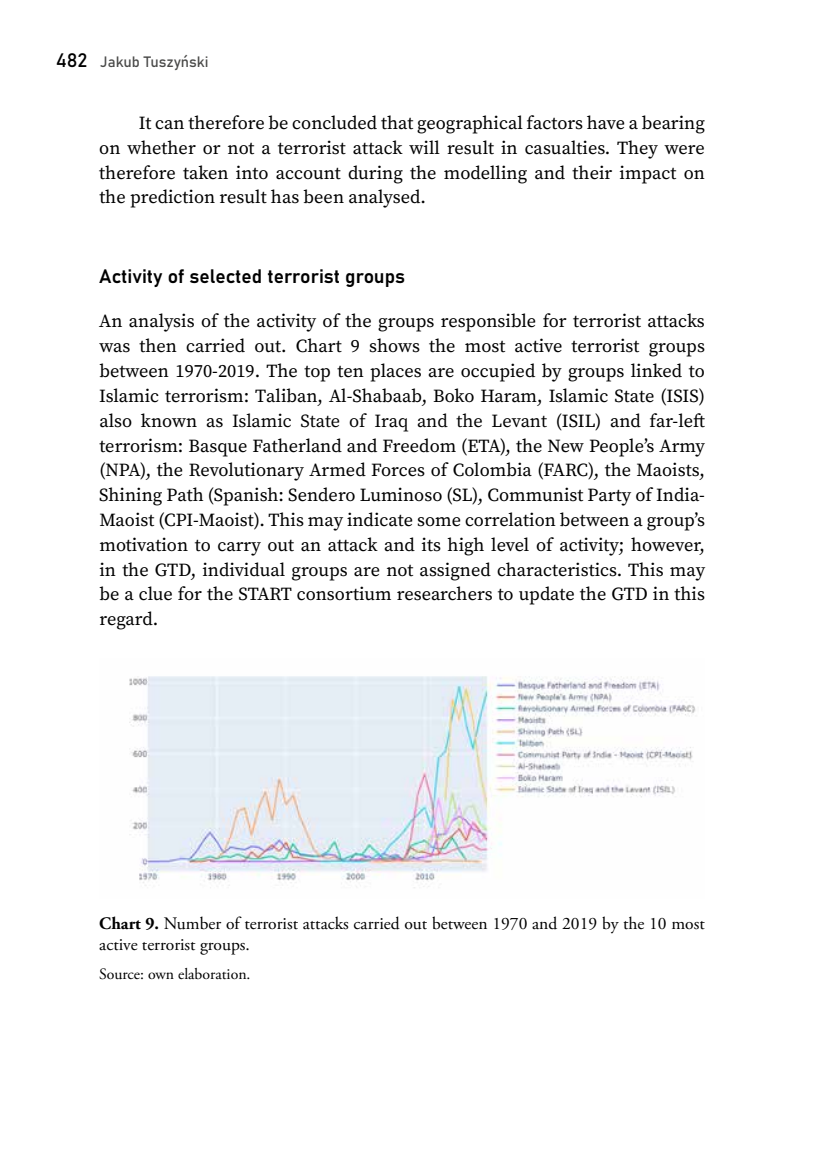
<style>
.page{position:relative;width:819px;height:1166px;background:#fff}
.page>*{position:absolute;margin:0;border:0;box-sizing:border-box;transform-origin:0 0}
.t1{font:19.25px "Bahnschrift";color:#000}
.t2{font:18.38px/24.8px "Source Serif Variable";color:#000;text-align:justify}
.t3{font:17.5px/21px "Adobe Garamond Pro";color:#000}
.t4{font:15.75px "Adobe Garamond Pro";color:#000}
.t5{font:14.88px "Bahnschrift";color:#4a4a49}
.s1{font-size:19.25px;color:#000}
.s2{font-weight:700}
</style>
<div class="page">
<img style="left:129px;top:676px;width:567px;height:212px">
<p class="t5" style="left:56px;top:51px;width:154px"><span class="s1">482</span> Jakub Tuszyński</p>
<p class="t2" style="left:99px;top:110px;width:607px;text-indent:40px">It can therefore be concluded that geographical factors have a bearing on whether or not a terrorist attack will result in casualties. They were therefore taken into account during the modelling and their impact on the prediction result has been analysed.</p>
<p class="t1" style="left:99px;top:262px;width:307px">Activity of selected terrorist groups</p>
<p class="t2" style="left:99px;top:309px;width:607px">An analysis of the activity of the groups responsible for terrorist attacks was then carried out. Chart 9 shows the most active terrorist groups between 1970-2019. The top ten places are occupied by groups linked to Islamic terrorism: Taliban, Al-Shabaab, Boko Haram, Islamic State (ISIS) also known as Islamic State of Iraq and the Levant (ISIL) and far-left terrorism: Basque Fatherland and Freedom (ETA), the New People’s Army (NPA), the Revolutionary Armed Forces of Colombia (FARC), the Maoists, Shining Path (Spanish: Sendero Luminoso (SL), Communist Party of India-Maoist (CPI-Maoist). This may indicate some correlation between a group’s motivation to carry out an attack and its high level of activity; however, in the GTD, individual groups are not assigned characteristics. This may be a clue for the START consortium researchers to update the GTD in this regard.</p>
<p class="t3" style="left:99px;top:913px;width:607px"><span class="s2">Chart 9.</span> Number of terrorist attacks carried out between 1970 and 2019 by the 10 most active terrorist groups.</p>
<p class="t4" style="left:99px;top:965px;width:153px">Source: own elaboration.</p>
</div>
